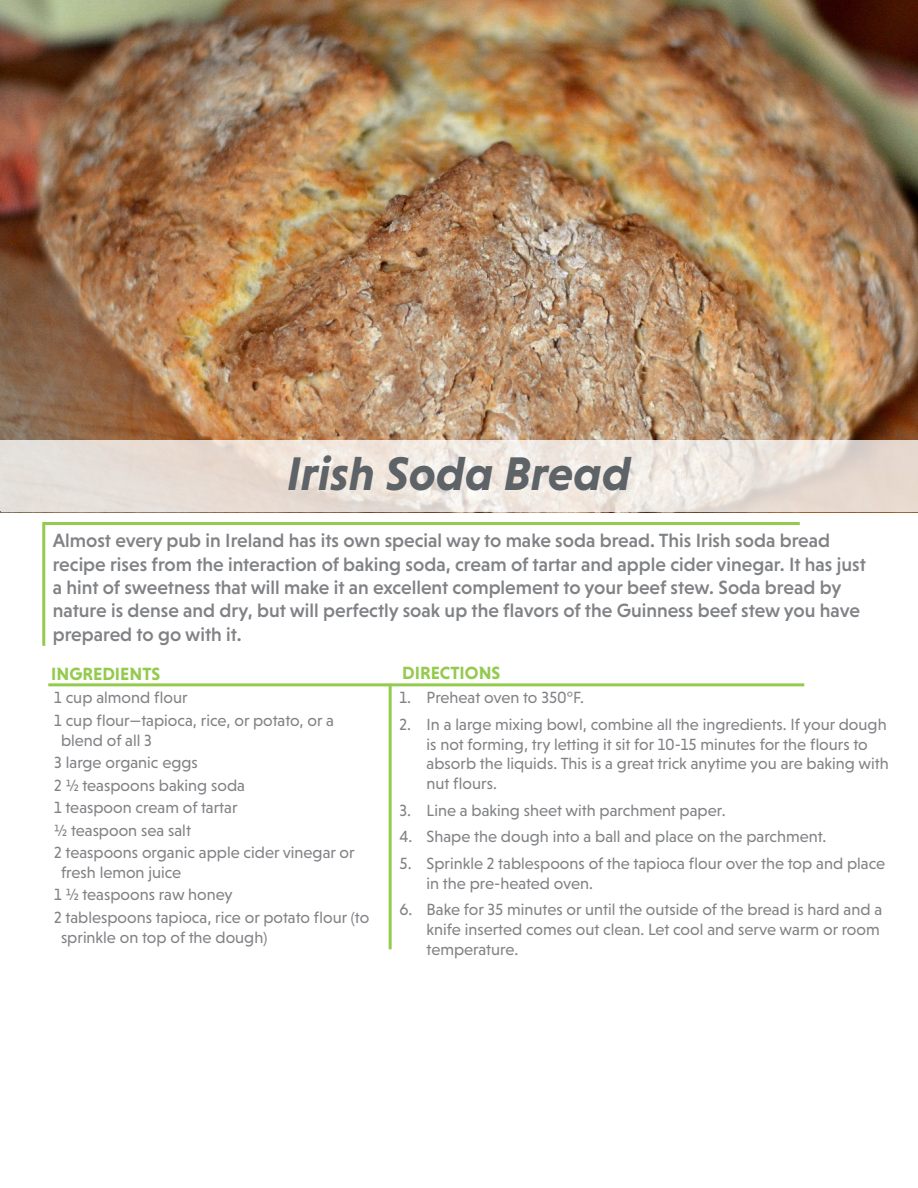
<style>
.page{position:relative;width:918px;height:1188px;background:#fff}
.page>*{position:absolute;margin:0;border:0;box-sizing:border-box;transform-origin:0 0}
.t1{font:italic 700 48px "Niveau Grotesk";color:#5e6367}
.t2{font:500 19.5px/23.4px "Niveau Grotesk";color:#808285}
.t3{font:700 18px "Niveau Grotesk";color:#94ca4e}
.t4{font:16.5px/19.8px "Niveau Grotesk";color:#808285}
</style>
<div class="page">
<img style="left:0;top:0;width:918px;height:513px">
<hr style="left:0;top:440px;width:1px;height:71px;background:#fff">
<svg style="left:1px;top:440px;width:917px;height:72px;background:#eae1da"></svg>
<hr style="left:44px;top:522px;width:756px;height:3px;background:#94ca4e">
<hr style="left:42px;top:522px;width:3px;height:124px;background:#94ca4e">
<hr style="left:48px;top:683px;width:756px;height:3px;background:#94ca4e">
<hr style="left:389px;top:684px;width:3px;height:265px;background:#94ca4e">
<p class="t1" style="left:287px;top:446px;width:345px">Irish Soda Bread</p>
<p class="t2" style="left:53px;top:529px;width:815px">Almost every pub in Ireland has its own special way to make soda bread. This Irish soda bread recipe rises from the interaction of baking soda, cream of tartar and apple cider vinegar. It has just a hint of sweetness that will make it an excellent complement to your beef stew. Soda bread by nature is dense and dry, but will perfectly soak up the flavors of the Guinness beef stew you have prepared to go with it.</p>
<p class="t3" style="left:51px;top:663px;width:111px">INGREDIENTS</p>
<p class="t3" style="left:402px;top:663px;width:100px">DIRECTIONS</p>
<p class="t4" style="left:54px;top:688px;width:135px">1 cup almond flour</p>
<p class="t4" style="left:61px;top:710px;width:275px;text-indent:-7px">1 cup flour—tapioca, rice, or potato, or a blend of all 3</p>
<p class="t4" style="left:54px;top:752px;width:145px">3 large organic eggs</p>
<p class="t4" style="left:54px;top:775px;width:192px">2 ½ teaspoons baking soda</p>
<p class="t4" style="left:54px;top:797px;width:185px">1 teaspoon cream of tartar</p>
<p class="t4" style="left:54px;top:820px;width:138px">½ teaspoon sea salt</p>
<p class="t4" style="left:61px;top:842px;width:295px;text-indent:-7px">2 teaspoons organic apple cider vinegar or fresh lemon juice</p>
<p class="t4" style="left:54px;top:885px;width:180px">1 ½ teaspoons raw honey</p>
<p class="t4" style="left:61px;top:907px;width:310px;text-indent:-7px">2 tablespoons tapioca, rice or potato flour (to sprinkle on top of the dough)</p>
<p class="t4" style="left:400px;top:688px;width:186px">1. Preheat oven to 350°F.</p>
<p class="t4" style="left:427px;top:714px;width:464px;text-indent:-27px">2. In a large mixing bowl, combine all the ingredients. If your dough is not forming, try letting it sit for 10-15 minutes for the flours to absorb the liquids. This is a great trick anytime you are baking with nut flours.</p>
<p class="t4" style="left:400px;top:800px;width:327px">3. Line a baking sheet with parchment paper.</p>
<p class="t4" style="left:400px;top:827px;width:428px">4. Shape the dough into a ball and place on the parchment.</p>
<p class="t4" style="left:427px;top:853px;width:460px;text-indent:-27px">5. Sprinkle 2 tablespoons of the tapioca flour over the top and place in the pre-heated oven.</p>
<p class="t4" style="left:427px;top:900px;width:457px;text-indent:-27px">6. Bake for 35 minutes or until the outside of the bread is hard and a knife inserted comes out clean. Let cool and serve warm or room temperature.</p>
</div>
